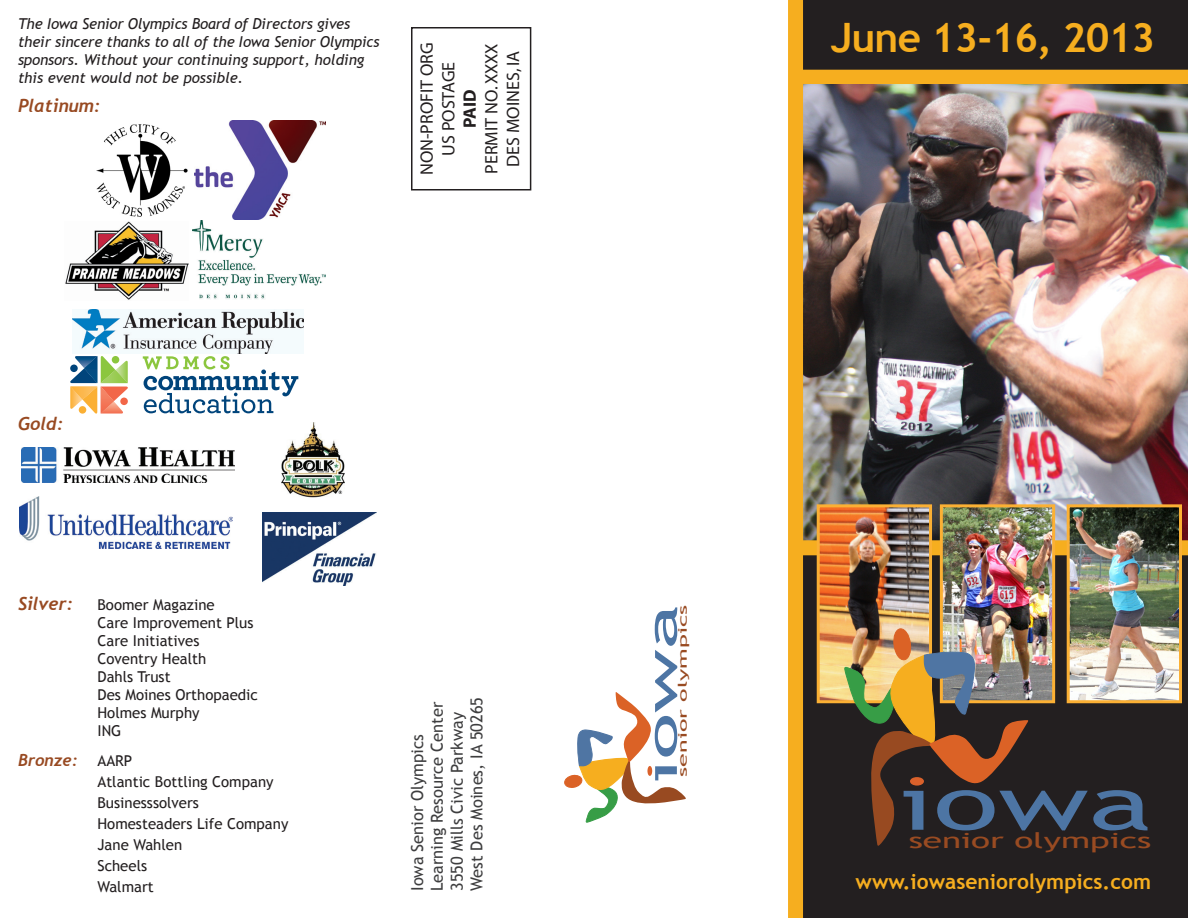
<style>
.page{position:relative;width:1188px;height:918px;background:#fff}
.page>*{position:absolute;margin:0;border:0;box-sizing:border-box;transform-origin:0 0}
.t1{font:700 40.5px "Trebuchet MS";letter-spacing:-.02em;color:#f6ae1f}
.t2{font:21.6px "Trebuchet MS";color:#994b22;scale:1.63 1}
.t3{font:700 21px "Trebuchet MS";color:#f6ae1f}
.t4{font:18px "Myriad";color:#231f20}
.t5{font:italic 700 18px "Trebuchet";color:#984a22}
.t6{font:700 18px "Myriad";color:#231f20}
.t7{font:16.5px "Trebuchet MS";color:#3e3e3f}
.t8{font:italic 700 16.5px "Trebuchet";color:#984a22}
.t9{font:15px "Trebuchet MS";color:#231f20}
.t10{font:italic 15px/18px "Trebuchet MS";letter-spacing:-.01em;color:#231f20}
.t11{font:12px "Trebuchet MS";color:#994b22;scale:2.07 1}
.s1{font-family:"Trebuchet MS";font-weight:400;font-style:normal;font-size:15px;color:#231f20}
</style>
<div class="page">
<div style="left:795px;top:0;width:393px;height:918px;background:#231f20"></div>
<div style="left:802px;top:70px;width:386px;height:15px;background:#f6ae1f"></div>
<img style="left:193px;top:120px;width:132px;height:179px">
<div style="left:411px;top:27px;width:120px;height:163px;border:2px solid #231f20"></div>
<svg style="left:564px;top:607px;width:122px;height:216px"></svg>
<img style="left:96px;top:124px;width:92px;height:93px">
<img style="left:73px;top:310px;width:231px;height:44px">
<img style="left:21px;top:448px;width:213px;height:35px">
<img style="left:262px;top:512px;width:114px;height:74px">
<img style="left:281px;top:422px;width:64px;height:76px">
<svg style="left:143px;top:356px;width:155px;height:57px"></svg>
<svg style="left:70px;top:356px;width:58px;height:58px"></svg>
<img style="left:20px;top:497px;width:213px;height:52px">
<img style="left:803px;top:85px;width:385px;height:455px">
<div style="left:788px;top:0;width:15px;height:918px;background:#f6ae1f"></div>
<img style="left:65px;top:221px;width:123px;height:79px">
<div style="left:801px;top:540px;width:387px;height:15px;background:#f6ae1f"></div>
<img style="left:821px;top:508px;width:107px;height:191px">
<div style="left:817px;top:504px;width:115px;height:199px;border:3px solid #fbb034"></div>
<img style="left:944px;top:508px;width:107px;height:120px">
<div style="left:940px;top:504px;width:115px;height:199px;border:3px solid #fbb034"></div>
<img style="left:1071px;top:508px;width:107px;height:191px">
<div style="left:1067px;top:504px;width:115px;height:199px;border:3px solid #fbb034"></div>
<img style="left:844px;top:628px;width:303px;height:218px">
<p class="t10" style="left:18px;top:15px;width:363px">The Iowa Senior Olympics Board of Directors gives their sincere thanks to all of the Iowa Senior Olympics sponsors. Without your continuing support, holding this event would not be possible.</p>
<p class="t5" style="left:18px;top:95px;width:84px">Platinum:</p>
<p class="t4" style="left:418px;top:175px;width:134px;rotate:-90deg">NON-PROFIT ORG</p>
<p class="t4" style="left:439px;top:156px;width:96px;rotate:-90deg">US POSTAGE</p>
<p class="t6" style="left:461px;top:128px;width:40px;rotate:-90deg">PAID</p>
<p class="t4" style="left:483px;top:174px;width:132px;rotate:-90deg">PERMIT NO. XXXX</p>
<p class="t4" style="left:504px;top:167px;width:117px;rotate:-90deg">DES MOINES, IA</p>
<p class="t5" style="left:18px;top:413px;width:47px">Gold:</p>
<p class="t5" style="left:18px;top:593px;width:57px">Silver:</p>
<p class="t9" style="left:98px;top:596px;width:119px">Boomer Magazine</p>
<p class="t9" style="left:98px;top:614px;width:158px">Care Improvement Plus</p>
<p class="t9" style="left:98px;top:632px;width:103px">Care Initiatives</p>
<p class="t9" style="left:98px;top:650px;width:110px">Coventry Health</p>
<p class="t9" style="left:98px;top:668px;width:75px">Dahls Trust</p>
<p class="t9" style="left:98px;top:686px;width:162px">Des Moines Orthopaedic</p>
<p class="t9" style="left:98px;top:704px;width:104px">Holmes Murphy</p>
<p class="t9" style="left:98px;top:722px;width:25px">ING</p>
<p class="t8" style="left:18px;top:750px;width:116px">Bronze: <span class="s1">AARP</span></p>
<p class="t9" style="left:98px;top:773px;width:178px">Atlantic Bottling Company</p>
<p class="t9" style="left:98px;top:794px;width:103px">Businesssolvers</p>
<p class="t9" style="left:98px;top:815px;width:192px">Homesteaders Life Company</p>
<p class="t9" style="left:98px;top:836px;width:86px">Jane Wahlen</p>
<p class="t9" style="left:98px;top:857px;width:51px">Scheels</p>
<p class="t9" style="left:98px;top:878px;width:58px">Walmart</p>
<p class="t7" style="left:467px;top:891px;width:195px;rotate:-90deg">West Des Moines, IA 50265</p>
<p class="t7" style="left:427px;top:891px;width:191px;rotate:-90deg">Learning Resource Center</p>
<p class="t7" style="left:447px;top:891px;width:180px;rotate:-90deg">3550 Mills Civic Parkway</p>
<p class="t7" style="left:408px;top:891px;width:158px;rotate:-90deg">Iowa Senior Olympics</p>
<p class="t1" style="left:831px;top:13px;width:326px">June 13-16, 2013</p>
<p class="t11" style="left:676px;top:777px;width:85px;rotate:-90deg">senior olympics</p>
<p class="t2" style="left:909px;top:827px;width:150px">senior olympics</p>
<p class="t3" style="left:856px;top:869px;width:297px">www.iowaseniorolympics.com</p>
</div>
